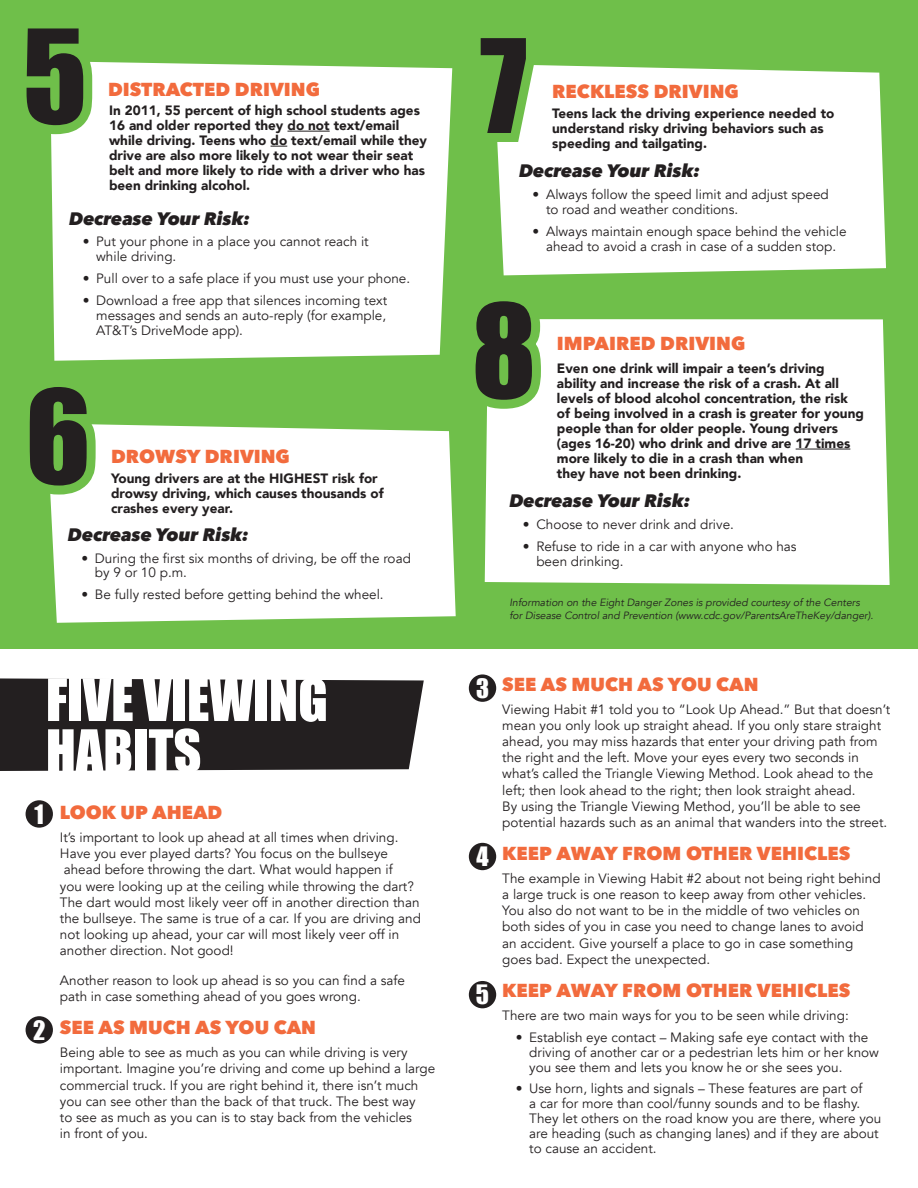
<style>
.page{position:relative;width:918px;height:1188px;background:#6fbf4a}
.page>*{position:absolute;margin:0;border:0;box-sizing:border-box;transform-origin:0 0}
.t1{font:120px "Impact";color:#231f20}
.t2{font:54px/51px "Impact";color:#fff}
.t3{font:24.6px "Impact";color:#fff}
.t4{font:800 18.75px "Avenir Next";color:#f26b3d}
.t5{font:italic 800 18px "Avenir Next";color:#231f20}
.t6{font:13.5px/16.2px "Avenir";color:#231f20}
.t7{font:900 13.5px/15px "Avenir";color:#231f20}
.t8{font:italic 10.5px/12.6px "Avenir";color:#231f20}
</style>
<div class="page">
<div style="left:51px;top:62px;width:401px;height:299px;background:#fff"></div>
<div style="left:51px;top:424px;width:405px;height:199px;background:#fff"></div>
<div style="left:485px;top:319px;width:405px;height:266px;background:#fff"></div>
<div style="left:497px;top:65px;width:389px;height:210px;background:#fff"></div>
<svg style="left:51px;top:61px;width:55px;height:87px"></svg>
<svg style="left:50px;top:424px;width:59px;height:84px"></svg>
<svg style="left:485px;top:319px;width:70px;height:104px"></svg>
<svg style="left:497px;top:64px;width:47px;height:87px"></svg>
<hr style="left:287px;top:131px;width:43px;height:1px;background:#231f20">
<svg style="left:271px;top:146px;width:16px;height:1px"></svg>
<hr style="left:796px;top:449px;width:54px;height:1px;background:#231f20">
<div style="left:0;top:650px;width:918px;height:538px;background:#fff"></div>
<div style="left:0;top:678px;width:424px;height:93px;background:#231f20"></div>
<div style="left:26px;top:800px;width:27px;height:28px;background:#231f20;border-radius:50%"></div>
<div style="left:26px;top:1016px;width:27px;height:28px;background:#231f20;border-radius:50%"></div>
<div style="left:469px;top:674px;width:27px;height:28px;background:#231f20;border-radius:50%"></div>
<div style="left:469px;top:843px;width:27px;height:27px;background:#231f20;border-radius:50%"></div>
<div style="left:469px;top:981px;width:27px;height:27px;background:#231f20;border-radius:50%"></div>
<h1 class="t1" style="left:23px;top:2px;width:66px">5</h1>
<h3 class="t4" style="left:108px;top:78px;width:213px">DISTRACTED DRIVING</h3>
<p class="t7" style="left:109px;top:103px;width:319px">In 2011, 55 percent of high school students ages 16 and older reported they do not text/email while driving. Teens who do text/email while they drive are also more likely to not wear their seat belt and more likely to ride with a driver who has been drinking alcohol.</p>
<h3 class="t5" style="left:69px;top:207px;width:183px">Decrease Your Risk:</h3>
<p class="t6" style="left:96px;top:235px;width:274px;line-height:15px;text-indent:-14px">• Put your phone in a place you cannot reach it while driving.</p>
<p class="t6" style="left:83px;top:271px;width:329px">• Pull over to a safe place if you must use your phone.</p>
<p class="t6" style="left:96px;top:293px;width:293px;line-height:15px;text-align:justify;text-indent:-14px">• Download a free app that silences incoming text messages and sends an auto-reply (for example, AT&amp;T’s DriveMode app).</p>
<h1 class="t1" style="left:26px;top:363px;width:67px">6</h1>
<h3 class="t4" style="left:111px;top:444px;width:180px">DROWSY DRIVING</h3>
<p class="t7" style="left:111px;top:472px;width:274px">Young drivers are at the HIGHEST risk for drowsy driving, which causes thousands of crashes every year.</p>
<h3 class="t5" style="left:68px;top:523px;width:183px">Decrease Your Risk:</h3>
<p class="t6" style="left:95px;top:551px;width:317px;line-height:15px;text-indent:-14px">• During the first six months of driving, be off the road by 9 or 10 p.m.</p>
<p class="t6" style="left:81px;top:587px;width:304px">• Be fully rested before getting behind the wheel.</p>
<h2 class="t2" style="left:46px;top:674px;width:284px">FIVE VIEWING<br>HABITS</h2>
<h3 class="t4" style="left:60px;top:800px;width:164px">LOOK UP AHEAD</h3>
<p class="t6" style="left:60px;top:830px;width:363px">It’s important to look up ahead at all times when driving.<br>Have you ever played darts? You focus on the bullseye ahead before throwing the dart. What would happen if<br>you were looking up at the ceiling while throwing the dart?<br>The dart would most likely veer off in another direction than the bullseye. The same is true of a car. If you are driving and not looking up ahead, your car will most likely veer off in another direction. Not good!</p>
<p class="t6" style="left:60px;top:973px;width:347px">Another reason to look up ahead is so you can find a safe path in case something ahead of you goes wrong.</p>
<h3 class="t4" style="left:60px;top:1016px;width:258px">SEE AS MUCH AS YOU CAN</h3>
<p class="t6" style="left:60px;top:1045px;width:377px">Being able to see as much as you can while driving is very important. Imagine you’re driving and come up behind a large commercial truck. If you are right behind it, there isn’t much you can see other than the back of that truck. The best way<br>to see as much as you can is to stay back from the vehicles<br>in front of you.</p>
<h3 class="t3" style="left:35px;top:799px;width:11px">1</h3>
<h3 class="t3" style="left:33px;top:1015px;width:14px">2</h3>
<h1 class="t1" style="left:480px;top:12px;width:49px">7</h1>
<h3 class="t4" style="left:552px;top:79px;width:188px">RECKLESS DRIVING</h3>
<p class="t7" style="left:552px;top:106px;width:284px">Teens lack the driving experience needed to understand risky driving behaviors such as speeding and tailgating.</p>
<h3 class="t5" style="left:519px;top:159px;width:183px">Decrease Your Risk:</h3>
<p class="t6" style="left:546px;top:187px;width:284px;line-height:15px;text-indent:-14px">• Always follow the speed limit and adjust speed to road and weather conditions.</p>
<p class="t6" style="left:533px;top:224px;width:316px;line-height:15px;text-align:center">• Always maintain enough space behind the vehicle ahead to avoid a crash in case of a sudden stop.</p>
<h1 class="t1" style="left:472px;top:277px;width:66px">8</h1>
<h3 class="t4" style="left:557px;top:331px;width:190px">IMPAIRED DRIVING</h3>
<p class="t7" style="left:557px;top:361px;width:308px">Even one drink will impair a teen’s driving ability and increase the risk of a crash. At all levels of blood alcohol concentration, the risk of being involved in a crash is greater for young people than for older people. Young drivers (ages 16-20) who drink and drive are 17 times more likely to die in a crash than when<br>they have not been drinking.</p>
<h3 class="t5" style="left:509px;top:489px;width:183px">Decrease Your Risk:</h3>
<p class="t6" style="left:523px;top:516px;width:213px">• Choose to never drink and drive.</p>
<p class="t6" style="left:536px;top:539px;width:262px;line-height:15px;text-indent:-14px">• Refuse to ride in a car with anyone who has been drinking.</p>
<p class="t8" style="left:509px;top:596px;width:365px">Information on the Eight Danger Zones is provided courtesy of the Centers for Disease Control and Prevention (www.cdc.gov/ParentsAreTheKey/danger).</p>
<h3 class="t3" style="left:476px;top:673px;width:15px">3</h3>
<h3 class="t3" style="left:476px;top:841px;width:14px">4</h3>
<h3 class="t3" style="left:476px;top:979px;width:15px">5</h3>
<h3 class="t4" style="left:502px;top:672px;width:258px">SEE AS MUCH AS YOU CAN</h3>
<p class="t6" style="left:502px;top:701px;width:390px">Viewing Habit #1 told you to “Look Up Ahead.” But that doesn’t mean you only look up straight ahead. If you only stare straight ahead, you may miss hazards that enter your driving path from the right and the left. Move your eyes every two seconds in what’s called the Triangle Viewing Method. Look ahead to the left; then look ahead to the right; then look straight ahead.<br>By using the Triangle Viewing Method, you’ll be able to see potential hazards such as an animal that wanders into the street.</p>
<h3 class="t4" style="left:502px;top:841px;width:349px">KEEP AWAY FROM OTHER VEHICLES</h3>
<p class="t6" style="left:502px;top:870px;width:380px">The example in Viewing Habit #2 about not being right behind a large truck is one reason to keep away from other vehicles.<br>You also do not want to be in the middle of two vehicles on both sides of you in case you need to change lanes to avoid an accident. Give yourself a place to go in case something goes bad. Expect the unexpected.</p>
<h3 class="t4" style="left:502px;top:978px;width:349px">KEEP AWAY FROM OTHER VEHICLES</h3>
<p class="t6" style="left:502px;top:1007px;width:348px">There are two main ways for you to be seen while driving:</p>
<p class="t6" style="left:529px;top:1030px;width:351px;line-height:15px;text-indent:-14px">• Establish eye contact – Making safe eye contact with the driving of another car or a pedestrian lets him or her know you see them and lets you know he or she sees you.</p>
<p class="t6" style="left:529px;top:1082px;width:354px;line-height:15px;text-indent:-14px">• Use horn, lights and signals – These features are part of<br>a car for more than cool/funny sounds and to be flashy.<br>They let others on the road know you are there, where you are heading (such as changing lanes) and if they are about to cause an accident.</p>
</div>
